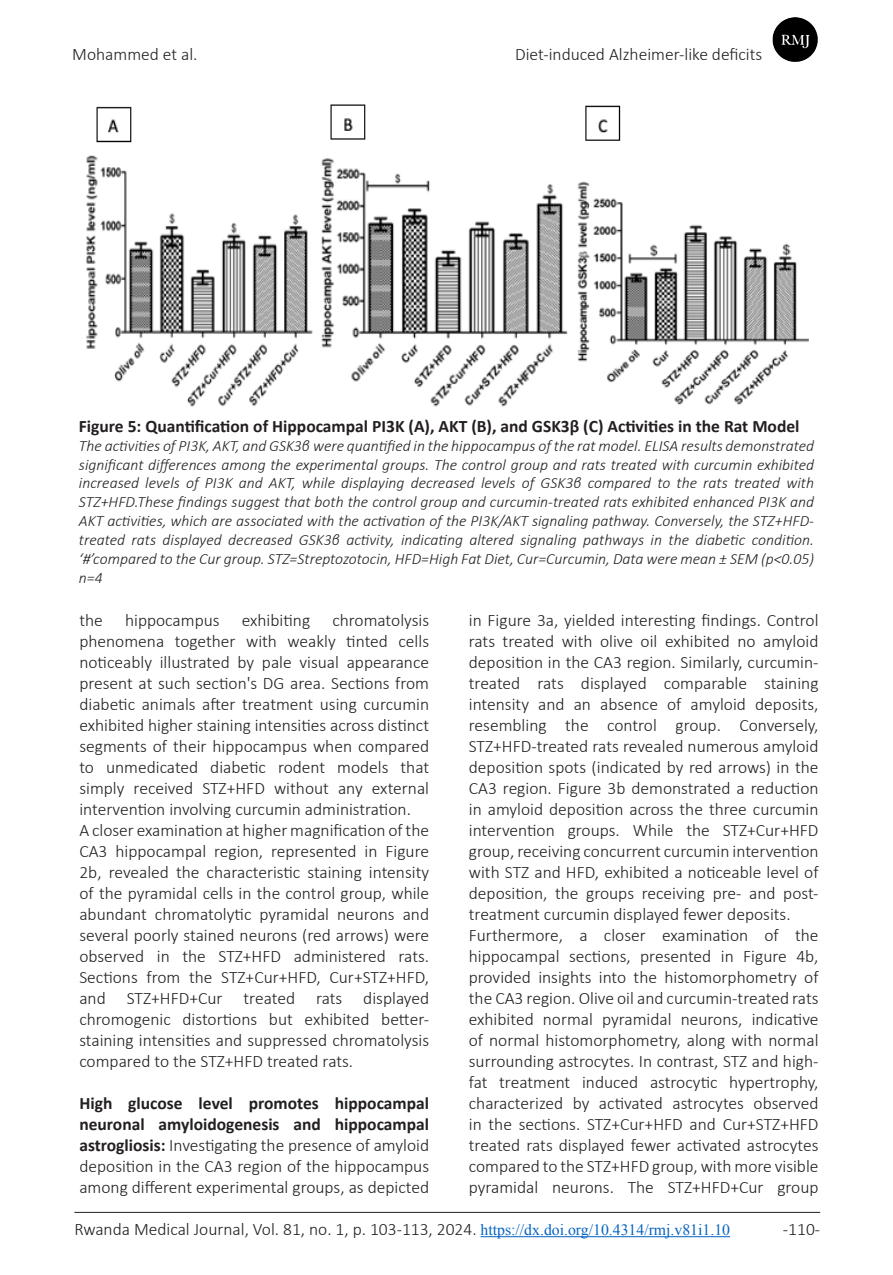
<style>
.page{position:relative;width:893px;height:1275px;background:#fff}
.page>*{position:absolute;margin:0;border:0;box-sizing:border-box;transform-origin:0 0}
.t1{font:300 17.5px/21px "Calibri";color:#231f20;text-align:justify}
.t2{font:700 17.5px "Calibri";color:#231f20}
.t3{font:italic 300 15.75px/18.9px "Calibri";color:#231f20;text-align:justify}
.s1{font-weight:700}
.s2{font-family:"Times New Roman";font-weight:400;font-size:15.75px;color:#0563c1}
</style>
<div class="page">
<hr style="left:481px;top:1236px;width:249px;height:1px;background:#0563c1">
<hr style="left:74px;top:1212px;width:746px;height:1px;background:#231f20">
<img style="left:772px;top:17px;width:46px;height:45px">
<img style="left:86px;top:104px;width:723px;height:303px">
<p class="t1" style="left:72px;top:43px;width:127px">Mohammed et al.</p>
<p class="t1" style="left:515px;top:43px;width:249px">Diet-induced Alzheimer-like deficits</p>
<p class="t2" style="left:79px;top:414px;width:722px">Figure 5: Quantification of Hippocampal PI3K (A), AKT (B), and GSK3β (C) Activities in the Rat Model</p>
<p class="t3" style="left:79px;top:436px;width:737px">The activities of PI3K, AKT, and GSK3β were quantified in the hippocampus of the rat model. ELISA results demonstrated significant differences among the experimental groups. The control group and rats treated with curcumin exhibited increased levels of PI3K and AKT, while displaying decreased levels of GSK3β compared to the rats treated with STZ+HFD.These findings suggest that both the control group and curcumin-treated rats exhibited enhanced PI3K and AKT activities, which are associated with the activation of the PI3K/AKT signaling pathway. Conversely, the STZ+HFD&shy;treated rats displayed decreased GSK3β activity, indicating altered signaling pathways in the diabetic condition. ‘#’compared to the Cur group. STZ=Streptozotocin, HFD=High Fat Diet, Cur=Curcumin, Data were mean ± SEM (p&lt;0.05) n=4</p>
<p class="t1" style="left:79px;top:609px;width:25px">the</p>
<p class="t1" style="left:125px;top:609px;width:96px">hippocampus</p>
<p class="t1" style="left:242px;top:609px;width:70px">exhibiting</p>
<p class="t1" style="left:79px;top:609px;width:351px;text-indent:253px">chromatolysis phenomena together with weakly tinted cells noticeably illustrated by pale visual appearance present at such section's DG area. Sections from diabetic animals after treatment using curcumin exhibited higher staining intensities across distinct segments of their hippocampus when compared to unmedicated diabetic rodent models that simply received STZ+HFD without any external intervention involving curcumin administration.</p>
<p class="t1" style="left:79px;top:819px;width:351px">A closer examination at higher magnification of the CA3 hippocampal region, represented in Figure 2b, revealed the characteristic staining intensity of the pyramidal cells in the control group, while abundant chromatolytic pyramidal neurons and several poorly stained neurons (red arrows) were observed in the STZ+HFD administered rats.<br>Sections from the STZ+Cur+HFD, Cur+STZ+HFD, and STZ+HFD+Cur treated rats displayed chromogenic distortions but exhibited better&shy;staining intensities and suppressed chromatolysis compared to the STZ+HFD treated rats.</p>
<p class="t1" style="left:79px;top:1092px;width:351px"><span class="s1">High glucose level promotes hippocampal neuronal amyloidogenesis and hippocampal astrogliosis:</span> Investigating the presence of amyloid deposition in the CA3 region of the hippocampus among different experimental groups, as depicted</p>
<p class="t1" style="left:469px;top:609px;width:351px">in Figure 3a, yielded interesting findings. Control rats treated with olive oil exhibited no amyloid deposition in the CA3 region. Similarly, curcumin&shy;treated rats displayed comparable staining intensity and an absence of amyloid deposits, resembling the control group. Conversely, STZ+HFD-treated rats revealed numerous amyloid deposition spots (indicated by red arrows) in the CA3 region. Figure 3b demonstrated a reduction in amyloid deposition across the three curcumin intervention groups. While the STZ+Cur+HFD group, receiving concurrent curcumin intervention with STZ and HFD, exhibited a noticeable level of deposition, the groups receiving pre- and post&shy;treatment curcumin displayed fewer deposits.</p>
<p class="t1" style="left:469px;top:924px;width:351px">Furthermore, a closer examination of the hippocampal sections, presented in Figure 4b, provided insights into the histomorphometry of the CA3 region. Olive oil and curcumin-treated rats exhibited normal pyramidal neurons, indicative of normal histomorphometry, along with normal surrounding astrocytes. In contrast, STZ and high&shy;fat treatment induced astrocytic hypertrophy, characterized by activated astrocytes observed in the sections. STZ+Cur+HFD and Cur+STZ+HFD treated rats displayed fewer activated astrocytes compared to the STZ+HFD group, with more visible pyramidal neurons. The STZ+HFD+Cur group</p>
<p class="t1" style="left:74px;top:1218px;width:657px">Rwanda Medical Journal, Vol. 81, no. 1, p. 103-113, 2024. <span class="s2">https://dx.doi.org/10.4314/rmj.v81i1.10</span></p>
<p class="t1" style="left:783px;top:1218px;width:39px">-110-</p>
</div>
